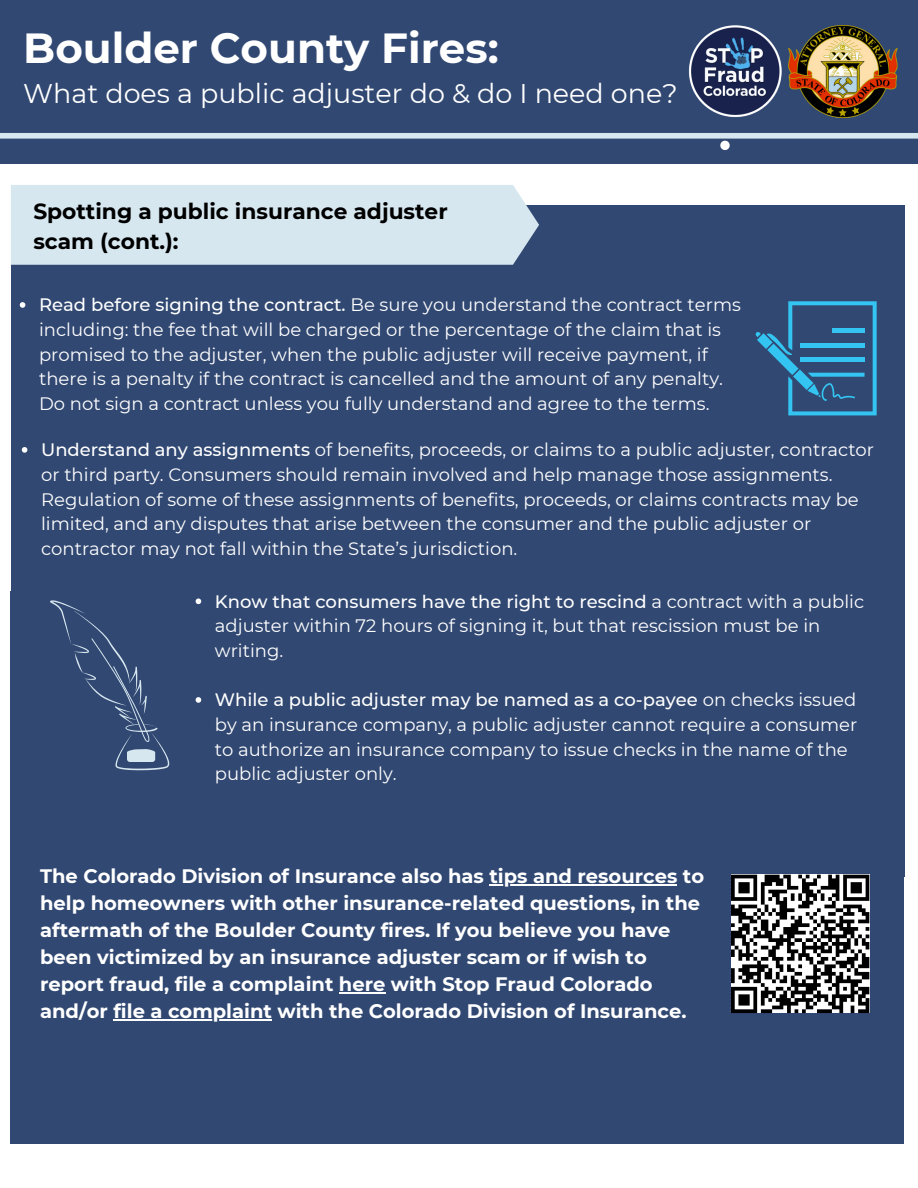
<style>
.page{position:relative;width:918px;height:1188px;background:#fff}
.page>*{position:absolute;margin:0;border:0;box-sizing:border-box;transform-origin:0 0}
.t1{font:700 42px "Montserrat";color:#fff}
.t2{font:27px "Montserrat";color:#fff}
.t3{font:700 21.75px/30.3px "Montserrat";color:#000}
.t4{font:700 19.5px/27px "Montserrat";color:#fff}
.t5{font:18px/24.8px "Montserrat";color:#fff}
.s1{font-weight:500}
</style>
<div class="page">
<div style="left:11px;top:205px;width:893px;height:672px;background:#314872"></div>
<div style="left:11px;top:185px;width:528px;height:80px;background:#d7e7f0"></div>
<div style="left:0;top:0;width:918px;height:164px;background:#314872"></div>
<div style="left:0;top:133px;width:918px;height:6px;background:#d7e7f0"></div>
<div style="left:11px;top:591px;width:893px;height:597px;background:#314872"></div>
<img style="left:689px;top:25px;width:93px;height:92px">
<img style="left:788px;top:25px;width:109px;height:92px">
<svg style="left:20px;top:302px;width:5px;height:6px"></svg>
<svg style="left:22px;top:447px;width:5px;height:6px"></svg>
<svg style="left:720px;top:141px;width:10px;height:9px"></svg>
<svg style="left:756px;top:301px;width:121px;height:114px"></svg>
<svg style="left:196px;top:599px;width:5px;height:5px"></svg>
<svg style="left:50px;top:600px;width:119px;height:170px"></svg>
<svg style="left:196px;top:697px;width:5px;height:6px"></svg>
<hr style="left:489px;top:884px;width:188px;height:1px;background:#fff">
<hr style="left:339px;top:992px;width:46px;height:1px;background:#fff">
<hr style="left:113px;top:1019px;width:159px;height:1px;background:#fff">
<svg style="left:731px;top:875px;width:138px;height:138px;background:#7d7d7d"></svg>
<div style="left:0;top:1145px;width:918px;height:43px;background:#fff"></div>
<p class="t1" style="left:23px;top:22px;width:477px">Boulder County Fires:</p>
<p class="t2" style="left:23px;top:77px;width:656px">What does a public adjuster do &amp; do I need one?</p>
<p class="t3" style="left:33px;top:196px;width:416px">Spotting a public insurance adjuster scam (cont.):</p>
<p class="t5" style="left:39px;top:292px;width:703px"><span class="s1">Read before signing the contract.</span> Be sure you understand the contract terms including: the fee that will be charged or the percentage of the claim that is promised to the adjuster, when the public adjuster will receive payment, if there is a penalty if the contract is cancelled and the amount of any penalty.<br>Do not sign a contract unless you fully understand and agree to the terms.</p>
<p class="t5" style="left:41px;top:437px;width:835px"><span class="s1">Understand any assignments</span> of benefits, proceeds, or claims to a public adjuster, contractor or third party. Consumers should remain involved and help manage those assignments.<br>Regulation of some of these assignments of benefits, proceeds, or claims contracts may be limited, and any disputes that arise between the consumer and the public adjuster or contractor may not fall within the State’s jurisdiction.</p>
<p class="t5" style="left:215px;top:589px;width:651px"><span class="s1">Know that consumers have the right to rescind</span> a contract with a public adjuster within 72 hours of signing it, but that rescission must be in writing.</p>
<p class="t5" style="left:215px;top:687px;width:644px"><span class="s1">While a public adjuster may be named as a co-payee</span> on checks issued by an insurance company, a public adjuster cannot require a consumer to authorize an insurance company to issue checks in the name of the public adjuster only.</p>
<p class="t4" style="left:40px;top:863px;width:665px">The Colorado Division of Insurance also has tips and resources to help homeowners with other insurance-related questions, in the aftermath of the Boulder County fires. If you believe you have been victimized by an insurance adjuster scam or if wish to report fraud, file a complaint here with Stop Fraud Colorado and/or file a complaint with the Colorado Division of Insurance.</p>
</div>
